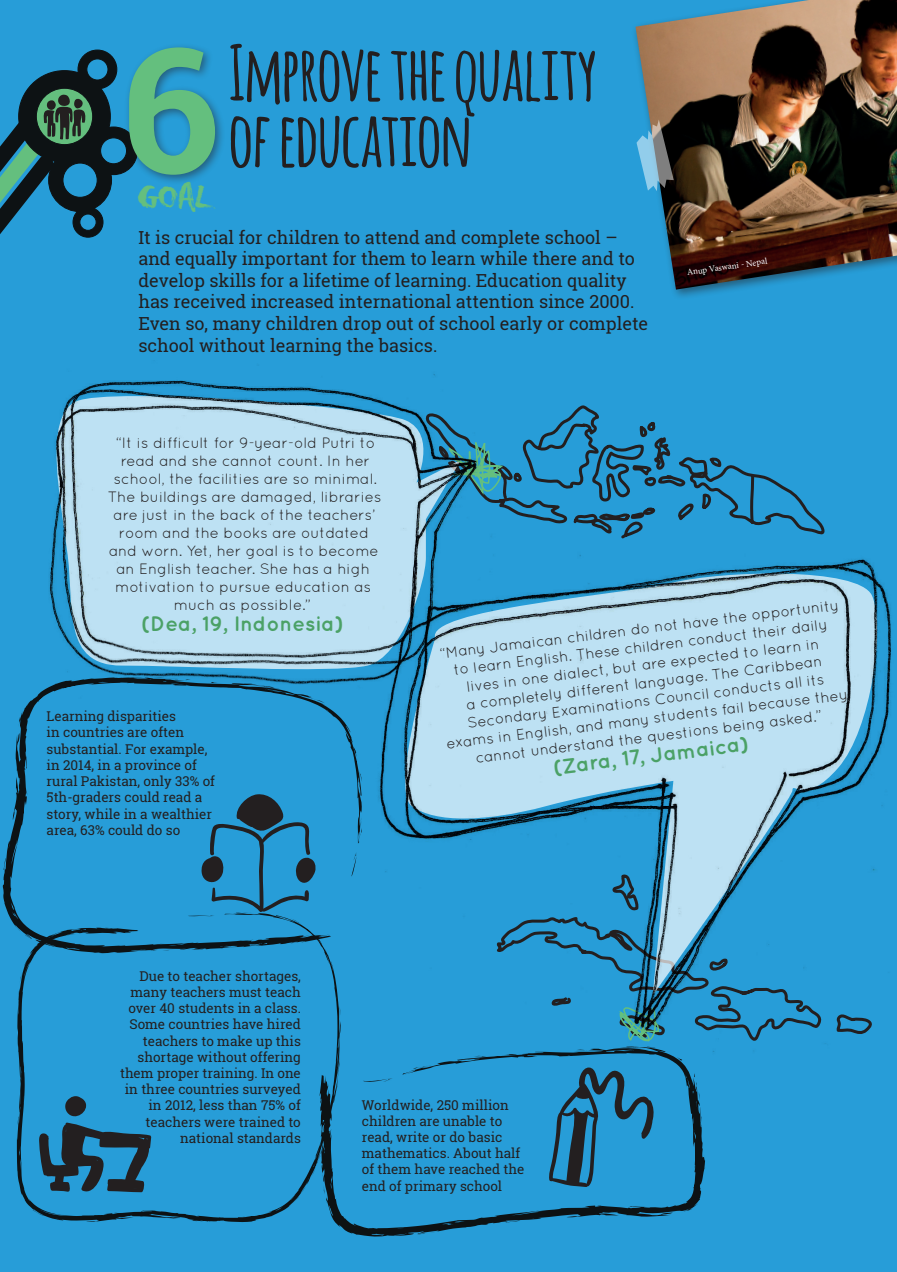
<style>
.page{position:relative;width:897px;height:1272px;background:#279dd8}
.page>*{position:absolute;margin:0;border:0;box-sizing:border-box;transform-origin:0 0}
.t1{font:700 174px "Roboto Slab";color:#64bf7e}
.t2{font:700 75px "Amatic";color:#231f20}
.t3{font:31.5px "Zombie Treats";color:#64bf7e}
.t4{font:700 21px "Quicksand";color:#4ba166}
.t5{font:18px/21.6px "Roboto Slab";color:#231f20}
.t6{font:15px/18px "Quicksand";color:#231f20;text-align:center}
.t7{font:13.5px/16.2px "Roboto Slab";color:#231f20}
.t8{font:9px "Minion Pro";color:#fff}
</style>
<div class="page">
<div style="left:124px;top:43px;width:102px;height:143px;background:#231f20;opacity:.5"></div>
<svg style="left:0;top:49px;width:138px;height:189px"></svg>
<div style="left:631px;top:0;width:266px;height:300px;background:#231f20;opacity:.5"></div>
<img style="left:635px;top:0;width:262px;height:290px">
<svg style="left:636px;top:119px;width:38px;height:72px"></svg>
<svg style="left:515px;top:405px;width:309px;height:131px"></svg>
<svg style="left:510px;top:431px;width:15px;height:82px"></svg>
<svg style="left:17px;top:953px;width:324px;height:269px"></svg>
<svg style="left:140px;top:1211px;width:2px;height:6px"></svg>
<svg style="left:293px;top:1196px;width:6px;height:7px"></svg>
<svg style="left:32px;top:1209px;width:13px;height:7px"></svg>
<svg style="left:20px;top:970px;width:3px;height:13px"></svg>
<svg style="left:3px;top:705px;width:359px;height:248px"></svg>
<svg style="left:360px;top:816px;width:2px;height:20px"></svg>
<svg style="left:359px;top:768px;width:3px;height:14px"></svg>
<svg style="left:353px;top:747px;width:5px;height:13px"></svg>
<svg style="left:3px;top:858px;width:3px;height:12px"></svg>
<svg style="left:162px;top:950px;width:13px;height:1px"></svg>
<svg style="left:39px;top:1096px;width:112px;height:97px"></svg>
<svg style="left:319px;top:1046px;width:386px;height:191px"></svg>
<svg style="left:310px;top:1162px;width:13px;height:16px"></svg>
<svg style="left:410px;top:1065px;width:24px;height:6px"></svg>
<svg style="left:473px;top:1055px;width:17px;height:2px"></svg>
<svg style="left:500px;top:1055px;width:17px;height:1px"></svg>
<svg style="left:677px;top:1057px;width:5px;height:3px"></svg>
<svg style="left:504px;top:1220px;width:16px;height:3px"></svg>
<svg style="left:549px;top:1067px;width:105px;height:120px"></svg>
<img style="left:372px;top:536px;width:519px;height:519px">
<img style="left:27px;top:374px;width:483px;height:341px">
<svg style="left:890px;top:0;width:7px;height:8px"></svg>
<h1 class="t1" style="left:121px;top:-9px;width:99px">6</h1>
<h3 class="t3" style="left:138px;top:181px;width:74px">GOAL</h3>
<h2 class="t2" style="left:229px;top:19px;width:369px">Improve the quality</h2>
<h2 class="t2" style="left:229px;top:85px;width:244px">of education</h2>
<p class="t5" style="left:138px;top:226px;width:511px">It is crucial for children to attend and complete school – and equally important for them to learn while there and to develop skills for a lifetime of learning. Education quality has received increased international attention since 2000.<br>Even so, many children drop out of school early or complete school without learning the basics.</p>
<p class="t8" style="left:686px;top:267px;width:83px;rotate:-9deg">Anup Vaswani - Nepal</p>
<p class="t6" style="left:108px;top:434px;width:275px">“It is difficult for 9-year-old Putri to read and she cannot count. In her school, the facilities are so minimal.<br>The buildings are damaged, libraries are just in the back of the teachers’ room and the books are outdated and worn. Yet, her goal is to become an English teacher. She has a high motivation to pursue education as much as possible.”</p>
<h3 class="t4" style="left:141px;top:611px;width:204px">(Dea, 19, Indonesia)</h3>
<p class="t7" style="left:47px;top:708px;width:170px">Learning disparities<br>in countries are often substantial. For example, in 2014, in a province of rural Pakistan, only 33% of<br>5th-graders could read a story, while in a wealthier area, 63% could do so</p>
<p class="t6" style="left:434px;top:645px;width:408px;rotate:-7deg">“Many Jamaican children do not have the opportunity to learn English. These children conduct their daily lives in one dialect, but are expected to learn in<br>a completely different language. The Caribbean Secondary Examinations Council conducts all its exams in English, and many students fail because they cannot understand the questions being asked.”</p>
<h3 class="t4" style="left:552px;top:755px;width:198px;rotate:-7deg">(Zara, 17, Jamaica)</h3>
<p class="t7" style="left:120px;top:968px;width:182px;text-align:right">Due to teacher shortages, many teachers must teach over 40 students in a class.<br>Some countries have hired teachers to make up this shortage without offering them proper training. In one in three countries surveyed in 2012, less than 75% of teachers were trained to national standards</p>
<p class="t7" style="left:362px;top:1096px;width:164px">Worldwide, 250 million children are unable to read, write or do basic mathematics. About half of them have reached the end of primary school</p>
</div>
